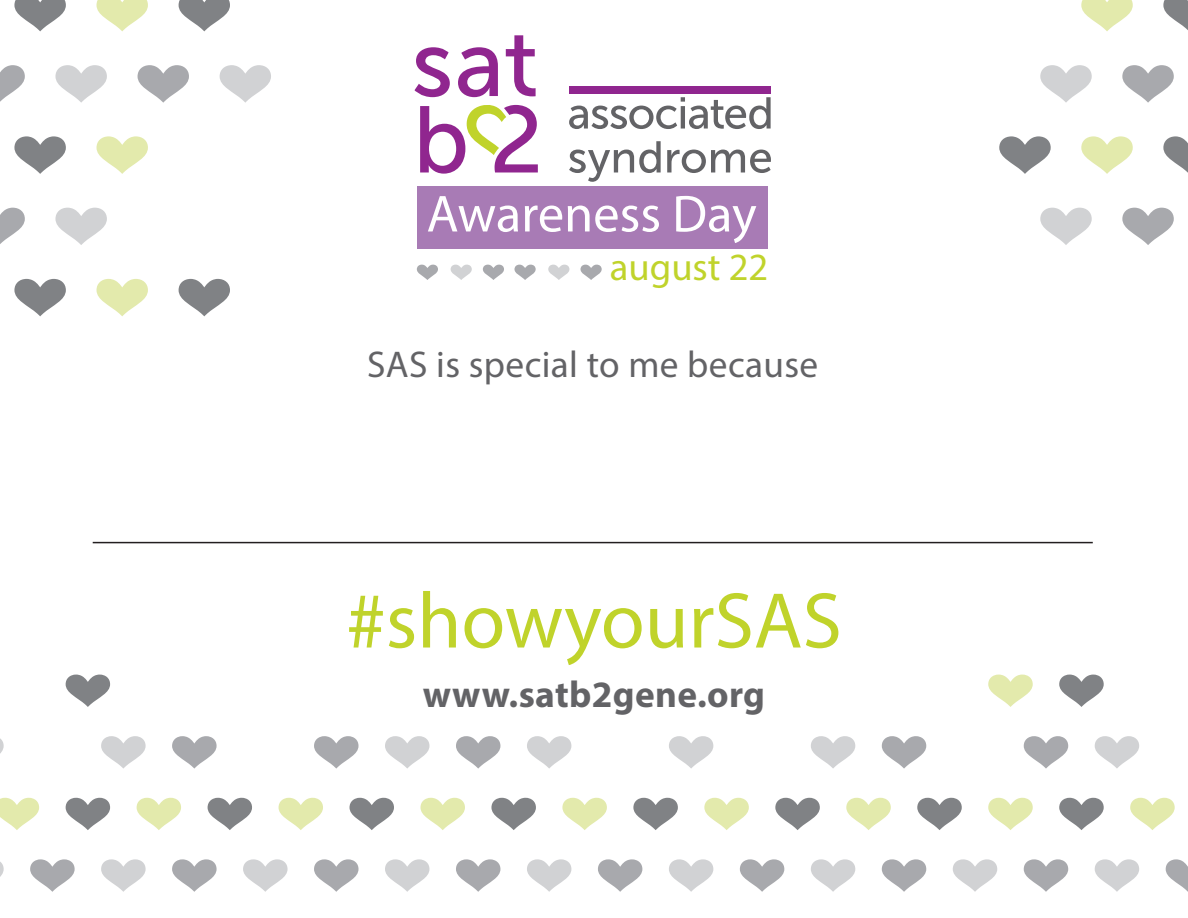
<style>
.page{position:relative;width:1188px;height:918px;background:#fff}
.page>*{position:absolute;margin:0;border:0;box-sizing:border-box;transform-origin:0 0}
.t1{font:79.65px "Myriad Pro";color:#c0d32b}
.t2{font:38.55px "Myriad Pro";color:#c0d32b}
.t3{font:37.35px "Myriad Pro";letter-spacing:.01em;color:#636366}
.t4{font:700 37.35px "Myriad Pro";letter-spacing:.01em;color:#636366}
</style>
<div class="page">
<svg style="left:14px;top:0;width:52px;height:31px"></svg>
<svg style="left:97px;top:0;width:51px;height:31px"></svg>
<svg style="left:179px;top:0;width:51px;height:31px"></svg>
<svg style="left:0;top:65px;width:25px;height:37px"></svg>
<svg style="left:55px;top:65px;width:52px;height:38px"></svg>
<svg style="left:138px;top:65px;width:51px;height:38px"></svg>
<svg style="left:220px;top:65px;width:51px;height:38px"></svg>
<svg style="left:14px;top:136px;width:52px;height:38px"></svg>
<svg style="left:97px;top:136px;width:51px;height:38px"></svg>
<svg style="left:0;top:208px;width:25px;height:36px"></svg>
<svg style="left:55px;top:208px;width:52px;height:37px"></svg>
<svg style="left:14px;top:279px;width:52px;height:37px"></svg>
<svg style="left:97px;top:279px;width:51px;height:37px"></svg>
<svg style="left:179px;top:279px;width:51px;height:37px"></svg>
<svg style="left:1081px;top:0;width:52px;height:31px"></svg>
<svg style="left:1163px;top:0;width:25px;height:30px"></svg>
<svg style="left:1040px;top:65px;width:52px;height:38px"></svg>
<svg style="left:1122px;top:65px;width:52px;height:38px"></svg>
<svg style="left:999px;top:136px;width:52px;height:38px"></svg>
<svg style="left:1081px;top:136px;width:52px;height:38px"></svg>
<svg style="left:1163px;top:136px;width:25px;height:37px"></svg>
<svg style="left:1040px;top:208px;width:52px;height:37px"></svg>
<svg style="left:1122px;top:208px;width:52px;height:37px"></svg>
<svg style="left:66px;top:675px;width:44px;height:32px"></svg>
<svg style="left:101px;top:736px;width:45px;height:33px"></svg>
<svg style="left:0;top:738px;width:4px;height:16px"></svg>
<svg style="left:172px;top:736px;width:45px;height:33px"></svg>
<svg style="left:314px;top:736px;width:45px;height:33px"></svg>
<svg style="left:385px;top:736px;width:44px;height:33px"></svg>
<svg style="left:456px;top:736px;width:44px;height:33px"></svg>
<svg style="left:527px;top:736px;width:44px;height:33px"></svg>
<svg style="left:669px;top:736px;width:44px;height:33px"></svg>
<svg style="left:66px;top:798px;width:44px;height:32px"></svg>
<svg style="left:208px;top:798px;width:44px;height:32px"></svg>
<svg style="left:350px;top:798px;width:44px;height:32px"></svg>
<svg style="left:491px;top:798px;width:45px;height:32px"></svg>
<svg style="left:562px;top:798px;width:45px;height:32px"></svg>
<svg style="left:633px;top:798px;width:45px;height:32px"></svg>
<svg style="left:704px;top:798px;width:45px;height:32px"></svg>
<svg style="left:0;top:798px;width:39px;height:32px"></svg>
<svg style="left:137px;top:798px;width:44px;height:32px"></svg>
<svg style="left:279px;top:798px;width:44px;height:32px"></svg>
<svg style="left:420px;top:798px;width:45px;height:32px"></svg>
<svg style="left:30px;top:859px;width:45px;height:33px"></svg>
<svg style="left:101px;top:859px;width:45px;height:33px"></svg>
<svg style="left:0;top:862px;width:4px;height:15px"></svg>
<svg style="left:172px;top:859px;width:45px;height:33px"></svg>
<svg style="left:243px;top:859px;width:45px;height:33px"></svg>
<svg style="left:314px;top:859px;width:45px;height:33px"></svg>
<svg style="left:385px;top:859px;width:44px;height:33px"></svg>
<svg style="left:456px;top:859px;width:44px;height:33px"></svg>
<svg style="left:527px;top:859px;width:44px;height:33px"></svg>
<svg style="left:598px;top:859px;width:44px;height:33px"></svg>
<svg style="left:669px;top:859px;width:44px;height:33px"></svg>
<svg style="left:1059px;top:675px;width:45px;height:32px"></svg>
<svg style="left:988px;top:675px;width:45px;height:32px"></svg>
<svg style="left:882px;top:736px;width:44px;height:33px"></svg>
<svg style="left:811px;top:736px;width:44px;height:32px"></svg>
<svg style="left:1024px;top:736px;width:44px;height:33px"></svg>
<svg style="left:1095px;top:736px;width:44px;height:32px"></svg>
<svg style="left:917px;top:798px;width:45px;height:32px"></svg>
<svg style="left:775px;top:798px;width:45px;height:32px"></svg>
<svg style="left:1059px;top:798px;width:45px;height:32px"></svg>
<svg style="left:846px;top:798px;width:45px;height:32px"></svg>
<svg style="left:988px;top:798px;width:45px;height:32px"></svg>
<svg style="left:1130px;top:798px;width:45px;height:32px"></svg>
<svg style="left:882px;top:859px;width:44px;height:33px"></svg>
<svg style="left:953px;top:859px;width:44px;height:33px"></svg>
<svg style="left:811px;top:859px;width:44px;height:33px"></svg>
<svg style="left:740px;top:859px;width:44px;height:33px"></svg>
<svg style="left:1024px;top:859px;width:44px;height:33px"></svg>
<svg style="left:1095px;top:859px;width:44px;height:33px"></svg>
<svg style="left:1166px;top:859px;width:22px;height:33px"></svg>
<hr style="left:93px;top:542px;width:1000px;height:1px;background:#231f20">
<div style="left:417px;top:186px;width:351px;height:63px;background:#a87bb5"></div>
<svg style="left:415px;top:47px;width:35px;height:50px"></svg>
<svg style="left:506px;top:35px;width:30px;height:61px"></svg>
<svg style="left:458px;top:47px;width:40px;height:50px"></svg>
<svg style="left:420px;top:104px;width:118px;height:70px"></svg>
<svg style="left:569px;top:97px;width:202px;height:32px"></svg>
<svg style="left:569px;top:141px;width:92px;height:41px"></svg>
<svg style="left:667px;top:150px;width:104px;height:23px"></svg>
<svg style="left:428px;top:196px;width:90px;height:36px"></svg>
<svg style="left:525px;top:206px;width:37px;height:26px"></svg>
<svg style="left:568px;top:206px;width:91px;height:26px"></svg>
<svg style="left:676px;top:196px;width:80px;height:47px"></svg>
<div style="left:569px;top:86px;width:202px;height:7px;background:#90268f"></div>
<svg style="left:417px;top:265px;width:21px;height:15px"></svg>
<svg style="left:451px;top:265px;width:21px;height:15px"></svg>
<svg style="left:483px;top:265px;width:21px;height:15px"></svg>
<svg style="left:514px;top:265px;width:22px;height:15px"></svg>
<svg style="left:548px;top:265px;width:21px;height:15px"></svg>
<svg style="left:581px;top:265px;width:21px;height:15px"></svg>
<p class="t2" style="left:610px;top:243px;width:160px">august 22</p>
<p class="t3" style="left:367px;top:342px;width:453px">SAS is special to me because</p>
<h1 class="t1" style="left:346px;top:572px;width:497px">#showyourSAS</h1>
<p class="t4" style="left:423px;top:670px;width:344px">www.satb2gene.org</p>
</div>
